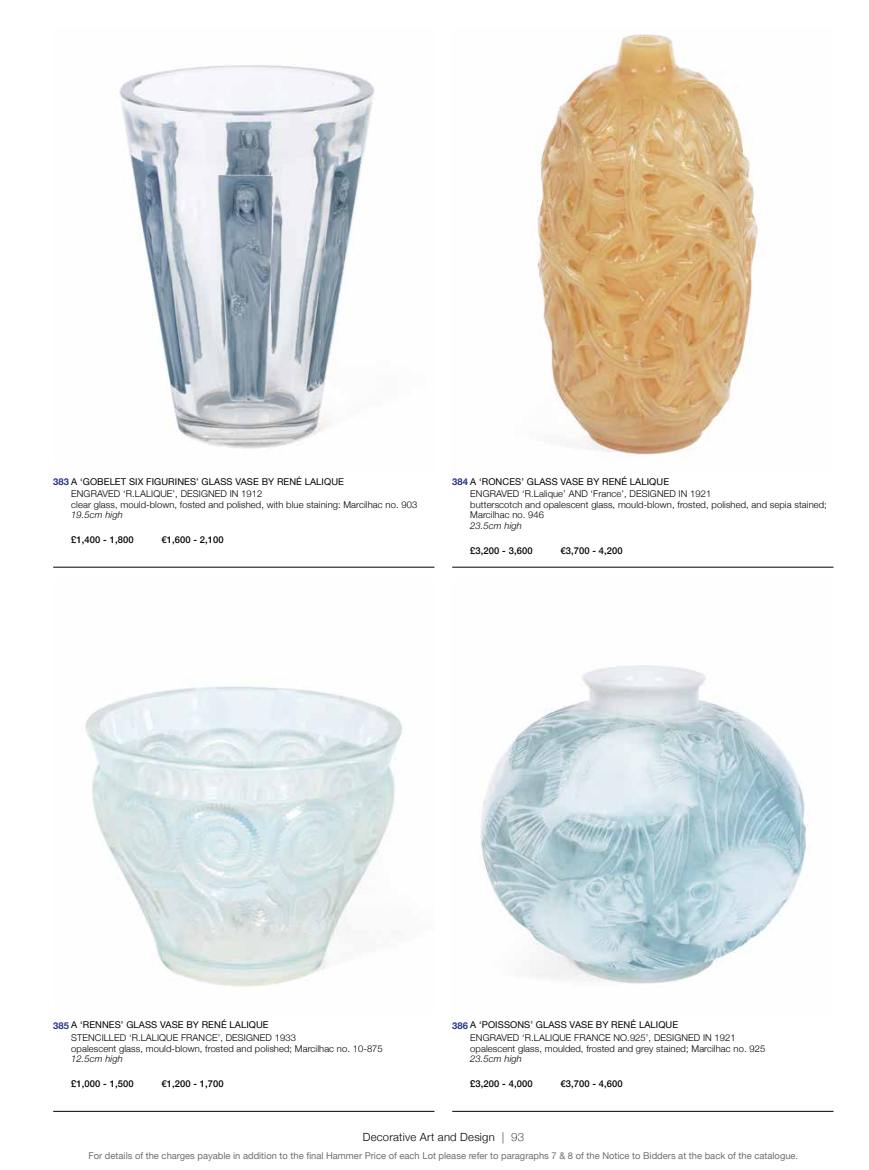
<style>
.page{position:relative;width:869px;height:1170px;background:#fff}
.page>*{position:absolute;margin:0;border:0;box-sizing:border-box;transform-origin:0 0}
.t1{font:300 11.25px "Helvetica Neue";letter-spacing:.02em;color:#000}
.t2{font:300 9.38px/12.4px "Helvetica Neue";letter-spacing:.01em;color:#000}
.t3{font:9.38px "Helvetica Neue";color:#6f6f6f}
.t4{font:500 9.38px "Helvetica Neue";letter-spacing:.01em;color:#000}
.t5{font:9.38px/12.4px "Helvetica Neue";letter-spacing:.01em;color:#000}
.t6{font:italic 300 9.38px "Helvetica Neue";letter-spacing:.01em;color:#000}
.s1{font-weight:700;color:#283583}
.s2{font-weight:300}
.s3{font-weight:400}
.s4{font-weight:100}
</style>
<div class="page">
<img style="left:119px;top:64px;width:256px;height:385px">
<img style="left:537px;top:34px;width:223px;height:422px">
<img style="left:85px;top:686px;width:318px;height:301px">
<img style="left:480px;top:665px;width:331px;height:319px">
<hr style="left:53px;top:567px;width:381px;height:1px;background:#000">
<hr style="left:452px;top:567px;width:381px;height:1px;background:#000">
<hr style="left:53px;top:1110px;width:381px;height:1px;background:#000">
<hr style="left:452px;top:1110px;width:381px;height:1px;background:#000">
<p class="t5" style="left:71px;top:475px;width:274px;text-indent:-18px"><span class="s1">383</span> A ‘GOBELET SIX FIGURINES’ GLASS VASE BY RENÉ LALIQUE<br><span class="s2">ENGRAVED ‘R.LALIQUE’, DESIGNED IN 1912</span></p>
<p class="t2" style="left:71px;top:497px;width:347px">clear glass, mould-blown, fosted and polished, with blue staining: Marcilhac no. 903</p>
<p class="t6" style="left:71px;top:507px;width:53px">19.5cm high</p>
<p class="t4" style="left:71px;top:532px;width:64px">£1,400 - 1,800</p>
<p class="t4" style="left:161px;top:532px;width:64px">€1,600 - 2,100</p>
<p class="t2" style="left:470px;top:474px;width:242px;text-indent:-18px"><span class="s1">384</span> <span class="s3">A ‘RONCES’ GLASS VASE BY RENÉ LALIQUE<br></span>ENGRAVED ‘R.Lalique’ AND ‘France’, DESIGNED IN 1921</p>
<p class="t2" style="left:470px;top:498px;width:358px;line-height:10.6px">butterscotch and opalescent glass, mould-blown, frosted, polished, and sepia stained;<br>Marcilhac no. 946</p>
<p class="t6" style="left:470px;top:518px;width:53px">23.5cm high</p>
<p class="t4" style="left:470px;top:543px;width:64px">£3,200 - 3,600</p>
<p class="t4" style="left:560px;top:543px;width:64px">€3,700 - 4,200</p>
<p class="t2" style="left:71px;top:1018px;width:226px;text-indent:-18px"><span class="s1">385</span> <span class="s3">A ‘RENNES’ GLASS VASE BY RENÉ LALIQUE<br></span>STENCILLED ‘R.LALIQUE FRANCE’, DESIGNED 1933</p>
<p class="t2" style="left:71px;top:1041px;width:313px">opalescent glass, mould-blown, frosted and polished; Marcilhac no. 10-875</p>
<p class="t6" style="left:71px;top:1051px;width:53px">12.5cm high</p>
<p class="t4" style="left:71px;top:1075px;width:64px">£1,000 - 1,500</p>
<p class="t4" style="left:161px;top:1075px;width:64px">€1,200 - 1,700</p>
<p class="t2" style="left:470px;top:1018px;width:267px;text-indent:-18px"><span class="s1">386</span> <span class="s3">A ‘POISSONS’ GLASS VASE BY RENÉ LALIQUE<br></span>ENGRAVED ‘R.LALIQUE FRANCE NO.925’, DESIGNED IN 1921</p>
<p class="t2" style="left:470px;top:1041px;width:296px">opalescent glass, moulded, frosted and grey stained; Marcilhac no. 925</p>
<p class="t6" style="left:470px;top:1051px;width:53px">23.5cm high</p>
<p class="t4" style="left:470px;top:1075px;width:64px">£3,200 - 4,000</p>
<p class="t4" style="left:560px;top:1075px;width:64px">€3,700 - 4,600</p>
<p class="t1" style="left:362px;top:1127px;width:162px">Decorative Art and Design <span class="s4">| 93</span></p>
<p class="t3" style="left:88px;top:1149px;width:711px">For details of the charges payable in addition to the final Hammer Price of each Lot please refer to paragraphs 7 &amp; 8 of the Notice to Bidders at the back of the catalogue.</p>
</div>
